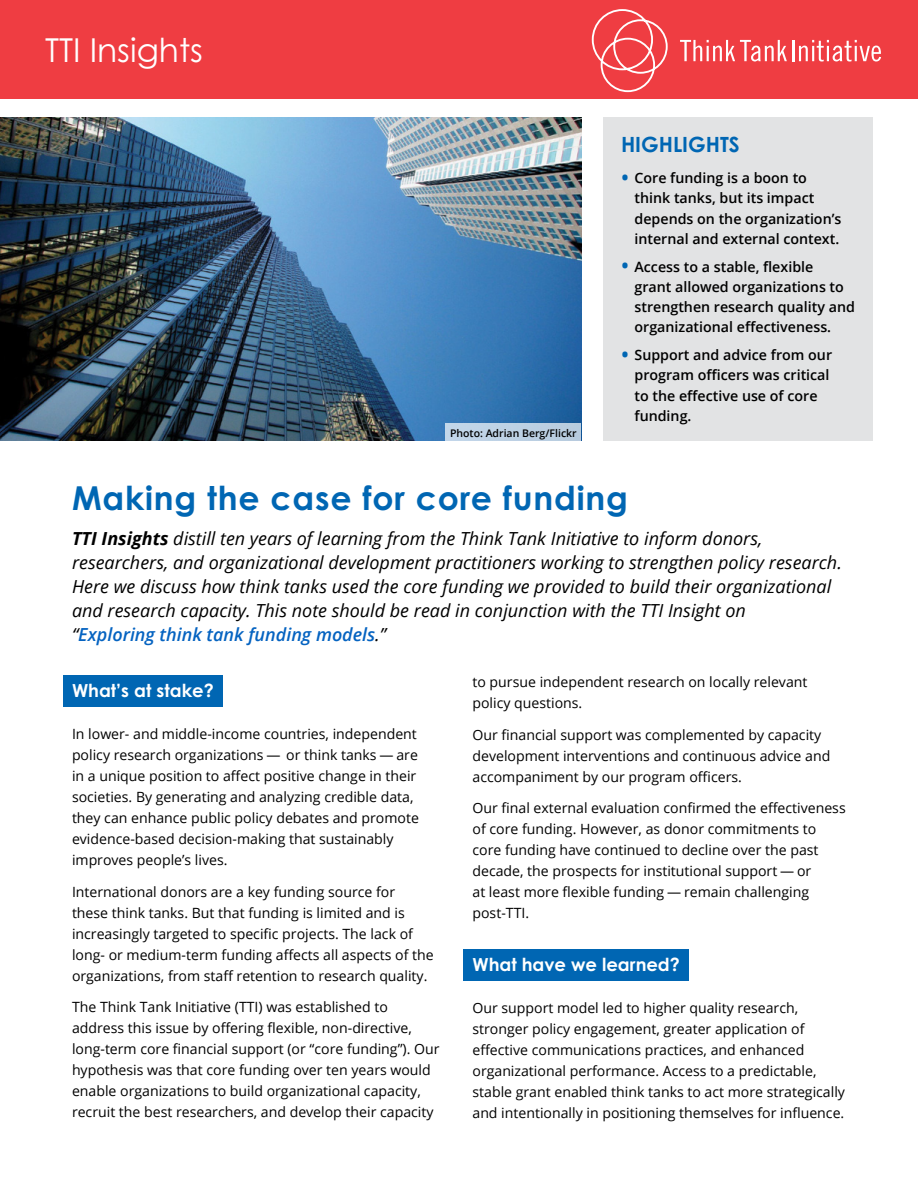
<style>
.page{position:relative;width:918px;height:1188px;background:#fff}
.page>*{position:absolute;margin:0;border:0;box-sizing:border-box;transform-origin:0 0}
.t1{font:700 33px "Century Gothic Pro";letter-spacing:.025em;color:#0066b3}
.t2{font:33px "Century Gothic Pro";color:#fff}
.H2_boxed{font:700 21px "Century Gothic Pro";color:#0066b3}
.P_intro{font:italic 18px/24px "Open Sans";color:#000}
.t3{font:700 18px "Century Gothic Pro";color:#fff}
.t4{font:600 14.25px/20.2px "Open Sans";color:#000}
.t5{font:14.1px/21px "Open Sans";color:#000}
.t6{font:600 10.5px "Open Sans";color:#000}
.s1{font-size:21px;color:#0066b3}
.s2{font-weight:700}
.s3{font-weight:600;color:#0563c1}
</style>
<div class="page">
<div style="left:0;top:0;width:918px;height:99px;background:#ef3d42"></div>
<svg style="left:592px;top:9px;width:76px;height:83px"></svg>
<hr style="left:792px;top:40px;width:3px;height:21px;background:#fff">
<svg style="left:799px;top:40px;width:82px;height:22px"></svg>
<svg style="left:680px;top:40px;width:107px;height:22px"></svg>
<img style="left:0;top:117px;width:581px;height:324px">
<div style="left:603px;top:117px;width:270px;height:324px;background:#e2e3e4"></div>
<div style="left:63px;top:675px;width:160px;height:31px;background:#0066b3"></div>
<div style="left:464px;top:949px;width:225px;height:32px;background:#0066b3"></div>
<div style="left:446px;top:424px;width:135px;height:17px;background:#bdd1e4"></div>
<h1 class="t2" style="left:45px;top:30px;width:160px">TTI Insights</h1>
<p class="t6" style="left:450px;top:425px;width:128px">Photo: Adrian Berg/Flickr</p>
<p class="H2_boxed" style="left:621px;top:132px;width:120px">HIGHLIGHTS</p>
<p class="t4" style="left:634px;top:168px;width:208px;text-indent:-14px"><span class="s1">•</span> Core funding is a boon to think tanks, but its impact depends on the organization’s internal and external context.</p>
<p class="t4" style="left:634px;top:256px;width:222px;text-indent:-14px"><span class="s1">•</span> Access to a stable, flexible<br>grant allowed organizations to strengthen research quality and organizational effectiveness.</p>
<p class="t4" style="left:634px;top:345px;width:199px;text-indent:-14px"><span class="s1">•</span> Support and advice from our program officers was critical to the effective use of core funding.</p>
<h1 class="t1" style="left:72px;top:478px;width:557px">Making the case for core funding</h1>
<p class="P_intro" style="left:72px;top:526px;width:771px"><span class="s2">TTI Insights</span> distill ten years of learning from the Think Tank Initiative to inform donors, researchers, and organizational development practitioners working to strengthen policy research.<br>Here we discuss how think tanks used the core funding we provided to build their organizational and research capacity. This note should be read in conjunction with the TTI Insight on<br>“<span class="s3">Exploring think tank funding models</span>.”</p>
<h2 class="t3" style="left:72px;top:679px;width:143px">What’s at stake?</h2>
<p class="t5" style="left:72px;top:723px;width:348px">In lower- and middle-income countries, independent policy research organizations — or think tanks — are in a unique position to affect positive change in their societies. By generating and analyzing credible data, they can enhance public policy debates and promote evidence-based decision-making that sustainably improves people’s lives.</p>
<p class="t5" style="left:72px;top:881px;width:363px">International donors are a key funding source for these think tanks. But that funding is limited and is increasingly targeted to specific projects. The lack of long- or medium-term funding affects all aspects of the organizations, from staff retention to research quality.</p>
<p class="t5" style="left:72px;top:996px;width:369px">The Think Tank Initiative (TTI) was established to address this issue by offering flexible, non-directive, long-term core financial support (or “core funding”). Our hypothesis was that core funding over ten years would enable organizations to build organizational capacity, recruit the best researchers, and develop their capacity</p>
<p class="t5" style="left:472px;top:671px;width:337px">to pursue independent research on locally relevant policy questions.</p>
<p class="t5" style="left:472px;top:724px;width:359px">Our financial support was complemented by capacity development interventions and continuous advice and accompaniment by our program officers.</p>
<p class="t5" style="left:472px;top:797px;width:375px">Our final external evaluation confirmed the effectiveness of core funding. However, as donor commitments to core funding have continued to decline over the past decade, the prospects for institutional support — or<br>at least more flexible funding — remain challenging post‑TTI.</p>
<h2 class="t3" style="left:472px;top:954px;width:209px">What have we learned?</h2>
<p class="t5" style="left:472px;top:997px;width:374px">Our support model led to higher quality research, stronger policy engagement, greater application of effective communications practices, and enhanced organizational performance. Access to a predictable, stable grant enabled think tanks to act more strategically and intentionally in positioning themselves for influence.</p>
</div>
